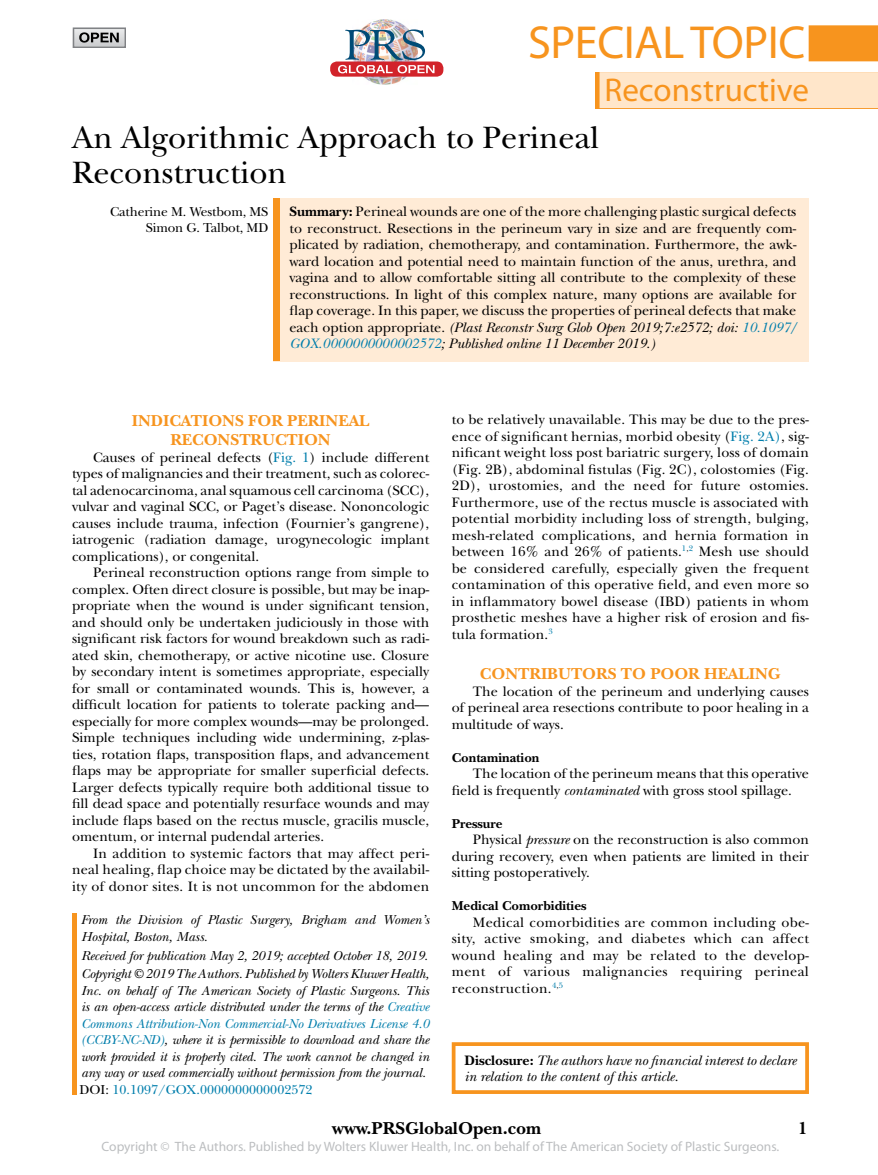
<style>
.page{position:relative;width:878px;height:1175px;background:#fff}
.page>*{position:absolute;margin:0;border:0;box-sizing:border-box;transform-origin:0 0}
.t1{font:46.5px "Myriad Pro";letter-spacing:-.01em;color:#f7941e}
.t2{font:33px "Myriad Pro";color:#f7941e}
.t3{font:32.25px/34.5px "New Baskerville Std";color:#000}
.t4{font:700 18px "New Baskerville Std";color:#000}
.t5{font:700 16.5px/19.5px "New Baskerville Std";color:#f7941e;text-align:center}
.t6{font:14.25px/16.5px "New Baskerville Std";color:#000;text-align:justify}
.t7{font:italic 14.25px/16.5px "New Baskerville Std";color:#000}
.t8{font:italic 13.5px/16.5px "New Baskerville Std";letter-spacing:-.005em;color:#000}
.t9{font:13.5px "Myriad Pro";color:#bcbec0}
.t10{font:700 13.5px "New Baskerville Std";color:#000}
.t11{font:13.5px/16.5px "New Baskerville Std";letter-spacing:-.01em;color:#000;text-align:right}
.s1{font-weight:700}
.s2{font-style:italic}
.s3{font-style:italic;color:#017eac}
.s4{color:#017eac}
.s5{font-style:normal}
.s6{font-style:normal;color:#017eac}
.s7{font-weight:700;font-style:normal}
</style>
<div class="page">
<div style="left:73px;top:28px;width:52px;height:20px;border:2px solid #808285"></div>
<svg style="left:79px;top:32px;width:40px;height:11px"></svg>
<img style="left:361px;top:20px;width:47px;height:64px">
<div style="left:330px;top:61px;width:113px;height:16px;background:#d2232a;border-radius:7px"></div>
<img style="left:338px;top:29px;width:96px;height:44px">
<div style="left:452px;top:1042px;width:356px;height:52px;border:4px solid #f7941e"></div>
<div style="left:599px;top:72px;width:279px;height:36px;background:#ffe6ca"></div>
<hr style="left:72px;top:913px;width:4px;height:33px;background:#f7941e">
<hr style="left:72px;top:946px;width:4px;height:19px;background:#f7941e">
<hr style="left:72px;top:965px;width:4px;height:118px;background:#f7941e">
<hr style="left:72px;top:1081px;width:4px;height:13px;background:#f7941e">
<div style="left:274px;top:126px;width:534px;height:235px;background:#ffebd6"></div>
<div style="left:274px;top:194px;width:6px;height:167px;background:#f7941e"></div>
<div style="left:72px;top:126px;width:736px;height:71px;background:#fff"></div>
<div style="left:808px;top:25px;width:70px;height:36px;background:#f7941e"></div>
<h1 class="t1" style="left:528px;top:14px;width:236px">Special Topic</h1>
<h2 class="t2" style="left:604px;top:69px;width:206px">Reconstructive</h2>
<h3 class="t3" style="left:72px;top:121px;width:528px">An Algorithmic Approach to Perineal<br>Reconstruction</h3>
<p class="t11" style="left:110px;top:203px;width:160px">Catherine M. Westbom, MS<br>Simon G. Talbot, MD</p>
<p class="t6" style="left:289px;top:203px;width:508px"><span class="s1">Summary:</span> Perineal wounds are one of the more challenging plastic surgical defects to reconstruct. Resections in the perineum vary in size and are frequently com&shy;plicated by radiation, chemotherapy, and contamination. Furthermore, the awk&shy;ward location and potential need to maintain function of the anus, urethra, and vagina and to allow comfortable sitting all contribute to the complexity of these reconstructions. In light of this complex nature, many options are available for flap coverage. In this paper, we discuss the properties of perineal defects that make each option appropriate. <span class="s2">(Plast Reconstr Surg Glob Open 2019;7:e2572; doi:</span> <span class="s3">10.1097/ GOX.0000000000002572</span><span class="s2">; Published online 11 December 2019.)</span></p>
<p class="t5" style="left:132px;top:410px;width:239px">INDICATIONS FOR PERINEAL<br>RECONSTRUCTION</p>
<p class="t6" style="left:72px;top:449px;width:359px;text-indent:21px">Causes of perineal defects (<span class="s4">Fig. 1</span>) include different types of malignancies and their treatment, such as colorec&shy;tal adenocarcinoma, anal squamous cell carcinoma (SCC), vulvar and vaginal SCC, or Paget’s disease. Nononcologic causes include trauma, infection (Fournier’s gangrene), iatrogenic (radiation damage, urogynecologic implant complications), or congenital.</p>
<p class="t6" style="left:72px;top:564px;width:359px;text-indent:21px">Perineal reconstruction options range from simple to complex. Often direct closure is possible, but may be inap&shy;propriate when the wound is under significant tension, and should only be undertaken judiciously in those with significant risk factors for wound breakdown such as radi&shy;ated skin, chemotherapy, or active nicotine use. Closure by secondary intent is sometimes appropriate, especially for small or contaminated wounds. This is, however, a difficult location for patients to tolerate packing and— especially for more complex wounds—may be prolonged.<br>Simple techniques including wide undermining, z-plas&shy;ties, rotation flaps, transposition flaps, and advancement flaps may be appropriate for smaller superficial defects.<br>Larger defects typically require both additional tissue to fill dead space and potentially resurface wounds and may include flaps based on the rectus muscle, gracilis muscle, omentum, or internal pudendal arteries.</p>
<p class="t6" style="left:72px;top:845px;width:359px;text-indent:21px">In addition to systemic factors that may affect peri&shy;neal healing, flap choice may be dictated by the availabil&shy;ity of donor sites. It is not uncommon for the abdomen</p>
<p class="t8" style="left:81px;top:911px;width:350px">From the Division of Plastic Surgery, Brigham and Women’s<br>Hospital, Boston, Mass.</p>
<p class="t8" style="left:81px;top:946px;width:350px;line-height:18.8px">Received for publication May 2, 2019; accepted October 18, 2019.<br>Copyright © 2019 The Authors. Published by Wolters Kluwer Health,</p>
<p class="t8" style="left:80px;top:982px;width:351px">Inc. on behalf of The American Society of Plastic Surgeons. This is an open-access article distributed under the terms of the <span class="s4">Creative Commons Attribution-Non Commercial-No Derivatives License 4.0 (CCBY-NC-ND)</span>, where it is permissible to download and share the work provided it is properly cited. The work cannot be changed in any way or used commercially without permission from the journal.<br><span class="s5">DOI:</span> <span class="s6">10.1097/GOX.0000000000002572</span></p>
<p class="t6" style="left:452px;top:411px;width:359px">to be relatively unavailable. This may be due to the pres&shy;ence of significant hernias, morbid obesity (<span class="s4">Fig. 2A)</span>, sig&shy;nificant weight loss post bariatric surgery, loss of domain (Fig. 2B), abdominal fistulas (Fig. 2C), colostomies (Fig.<br>2D), urostomies, and the need for future ostomies.<br>Furthermore, use of the rectus muscle is associated with potential morbidity including loss of strength, bulging, mesh-related complications, and hernia formation in between 16% and 26% of patients.<sup>1</sup><sup>,</sup><sup>2</sup> Mesh use should be considered carefully, especially given the frequent contamination of this operative field, and even more so in inflammatory bowel disease (IBD) patients in whom prosthetic meshes have a higher risk of erosion and fis&shy;tula formation.<sup>3</sup></p>
<p class="t5" style="left:480px;top:664px;width:302px">CONTRIBUTORS TO POOR HEALING</p>
<p class="t6" style="left:451px;top:683px;width:359px;text-indent:21px">The location of the perineum and underlying causes of perineal area resections contribute to poor healing in a multitude of ways.</p>
<p class="t10" style="left:452px;top:749px;width:89px">Contamination</p>
<p class="t6" style="left:451px;top:765px;width:359px;text-indent:21px">The location of the perineum means that this operative field is frequently <span class="s2">contaminated</span> with gross stool spillage.</p>
<p class="t10" style="left:452px;top:815px;width:52px">Pressure</p>
<p class="t6" style="left:451px;top:831px;width:359px;text-indent:21px">Physical <span class="s2">pressure</span> on the reconstruction is also common during recovery, even when patients are limited in their sitting postoperatively.</p>
<p class="t10" style="left:452px;top:898px;width:136px">Medical Comorbidities</p>
<p class="t6" style="left:451px;top:914px;width:359px;text-indent:21px">Medical comorbidities are common including obe&shy;sity, active smoking, and diabetes which can affect wound healing and may be related to the develop&shy;ment of various malignancies requiring perineal reconstruction.<sup>4</sup><sup>,</sup><sup>5</sup></p>
<p class="t7" style="left:464px;top:1051px;width:333px"><span class="s7">Disclosure:</span> The authors have no financial interest to declare in relation to the content of this article.</p>
<p class="t4" style="left:332px;top:1118px;width:210px">www.PRSGlobalOpen.com</p>
<p class="t4" style="left:798px;top:1118px;width:11px">1</p>
<p class="t9" style="left:102px;top:1138px;width:679px">Copyright © The Authors. Published by Wolters Kluwer Health, Inc. on behalf of The American Society of Plastic Surgeons.</p>
</div>
